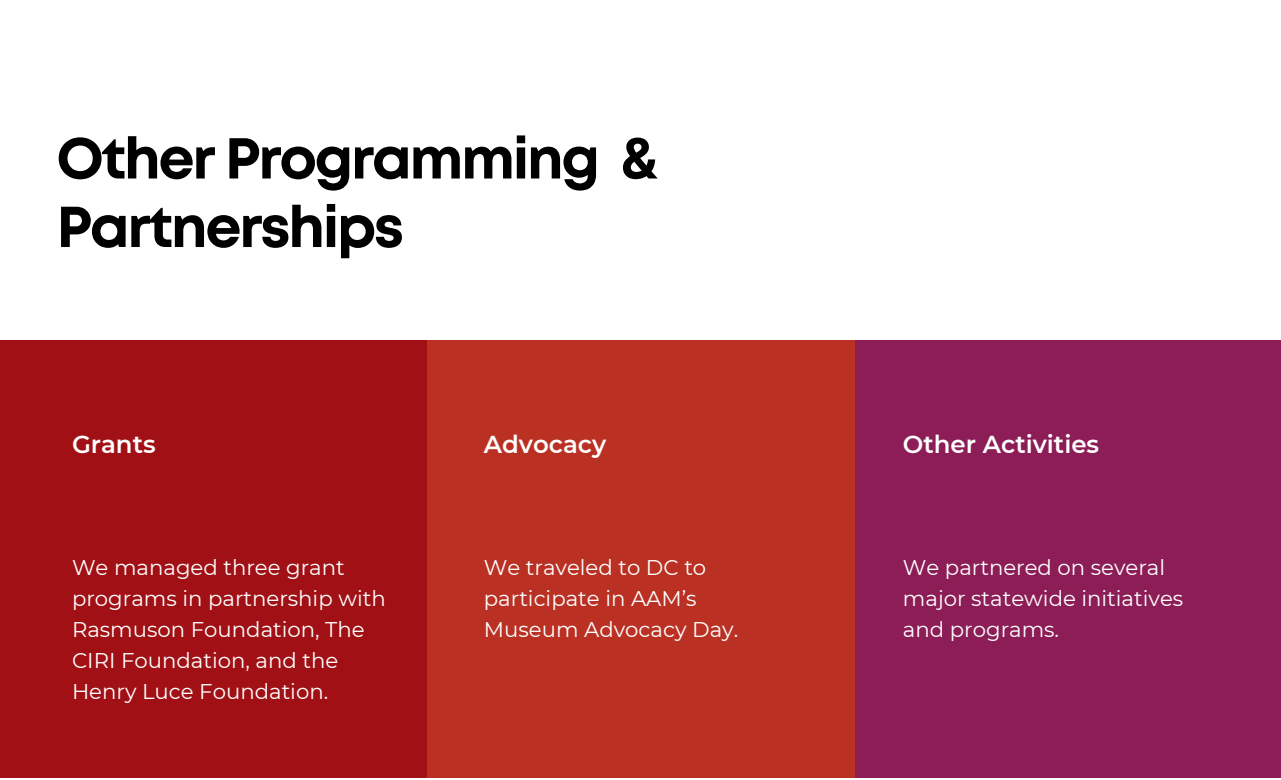
<style>
.page{position:relative;width:1281px;height:780px;background:#fff}
.page>*{position:absolute;margin:0;border:0;box-sizing:border-box;transform-origin:0 0}
.t1{font:700 57.5px/68.5px "Mont";letter-spacing:-.04em;color:#000}
.t2{font:600 24.5px "Montserrat";color:#fff}
.t3{font:21.25px/31px "Montserrat";color:#fff}
</style>
<div class="page">
<div style="left:0;top:340px;width:440px;height:437px;background:#a11015"></div>
<div style="left:826px;top:340px;width:454px;height:437px;background:#8c1d56"></div>
<div style="left:427px;top:340px;width:427px;height:437px;background:#ba3124"></div>
<h1 class="t1" style="left:56px;top:128px;width:603px">Other Programming &amp;<br>Partnerships</h1>
<p class="t2" style="left:72px;top:428px;width:85px">Grants</p>
<h2 class="t3" style="left:72px;top:551px;width:315px">We managed three grant programs in partnership with<br>Rasmuson Foundation, The<br>CIRI Foundation, and the<br>Henry Luce Foundation.</h2>
<p class="t2" style="left:484px;top:428px;width:124px">Advocacy</p>
<h2 class="t3" style="left:484px;top:551px;width:256px">We traveled to DC to participate in AAM’s<br>Museum Advocacy Day.</h2>
<p class="t2" style="left:903px;top:428px;width:198px">Other Activities</p>
<h2 class="t3" style="left:903px;top:551px;width:282px">We partnered on several major statewide initiatives and programs.</h2>
</div>
